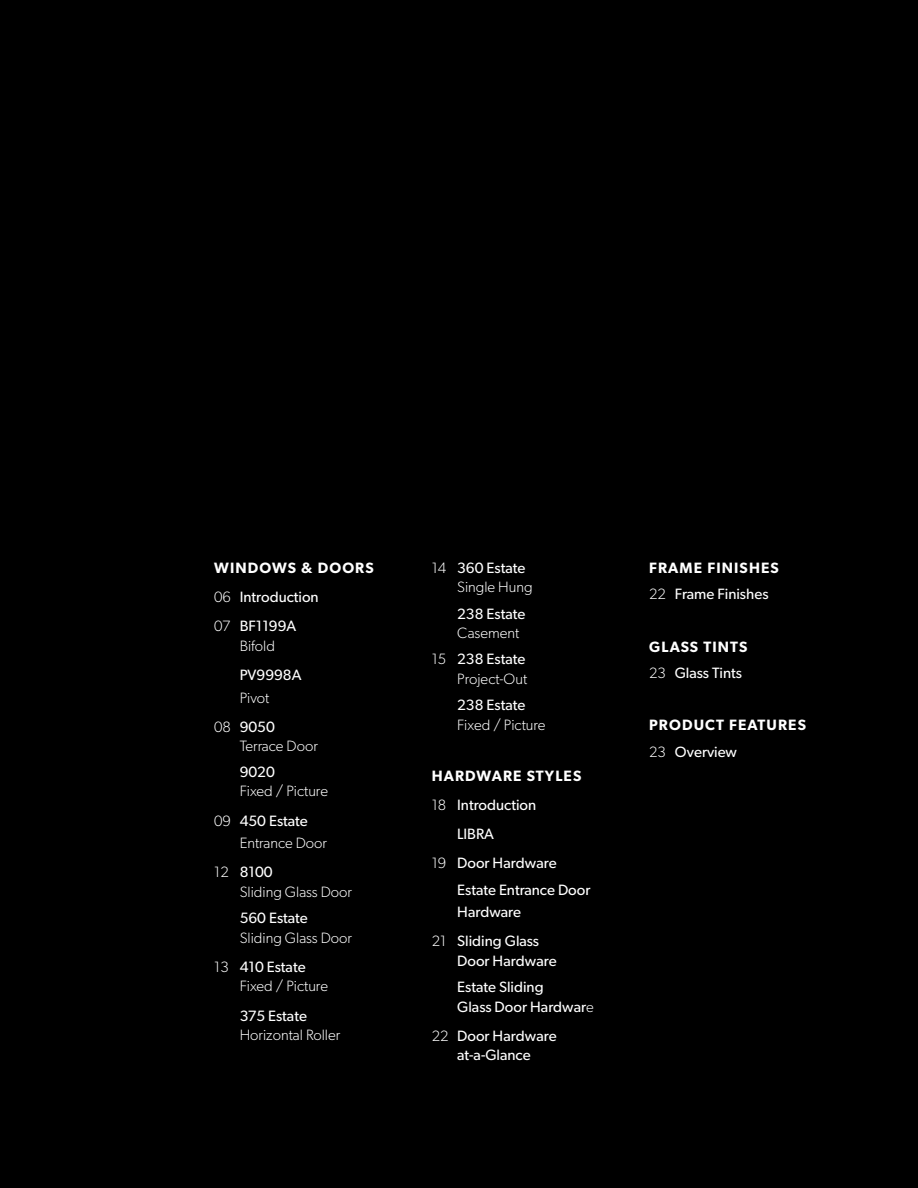
<style>
.page{position:relative;width:918px;height:1188px;background:#000}
.page>*{position:absolute;margin:0;border:0;box-sizing:border-box;transform-origin:0 0}
.t1{font:300 15px/19.5px "Gibson";color:#fff}
.t2{font:15px/19.5px "Gibson";color:#fff}
.t3{font:600 15px "Gibson";letter-spacing:.075em;color:#fff}
.s1{font-weight:300}
.s2{font-weight:400}
</style>
<div class="page">
<p class="t3" style="left:214px;top:559px;width:161px">WINDOWS &amp; DOORS</p>
<p class="t2" style="left:214px;top:587px;width:106px"><span class="s1">06</span> Introduction</p>
<p class="t1" style="left:214px;top:616px;width:84px;text-align:center">07 <span class="s2">BF1199A<br></span>Bifold</p>
<p class="t2" style="left:240px;top:664px;width:63px;line-height:22.5px">PV9998A<br><span class="s1">Pivot</span></p>
<p class="t2" style="left:214px;top:717px;width:62px"><span class="s1">08</span> 9050</p>
<p class="t1" style="left:240px;top:736px;width:80px">Terrace Door</p>
<p class="t1" style="left:240px;top:762px;width:90px"><span class="s2">9020<br></span>Fixed / Picture</p>
<p class="t1" style="left:240px;top:809px;width:89px;line-height:22.5px;text-indent:-26px">09 <span class="s2">450 Estate<br></span>Entrance Door</p>
<p class="t1" style="left:240px;top:862px;width:114px;text-indent:-26px">12 <span class="s2">8100<br></span>Sliding Glass Door</p>
<p class="t1" style="left:240px;top:908px;width:114px"><span class="s2">560 Estate<br></span>Sliding Glass Door</p>
<p class="t1" style="left:240px;top:957px;width:90px;text-indent:-26px">13 <span class="s2">410 Estate<br></span>Fixed / Picture</p>
<p class="t1" style="left:240px;top:1006px;width:102px"><span class="s2">375 Estate<br></span>Horizontal Roller</p>
<p class="t1" style="left:457px;top:558px;width:77px;text-indent:-26px">14 <span class="s2">360 Estate<br></span>Single Hung</p>
<p class="t2" style="left:457px;top:604px;width:70px">238 Estate<br><span class="s1">Casement</span></p>
<p class="t1" style="left:432px;top:649px;width:97px;text-align:right">15 <span class="s2">238 Estate<br></span>Project-Out</p>
<p class="t1" style="left:457px;top:695px;width:90px"><span class="s2">238 Estate<br></span>Fixed / Picture</p>
<p class="t3" style="left:432px;top:767px;width:151px">HARDWARE STYLES</p>
<p class="t2" style="left:432px;top:795px;width:106px"><span class="s1">18</span> Introduction</p>
<p class="t2" style="left:457px;top:824px;width:38px">LIBRA</p>
<p class="t2" style="left:432px;top:853px;width:126px"><span class="s1">19</span> Door Hardware</p>
<p class="t2" style="left:457px;top:878px;width:135px;line-height:22.5px">Estate Entrance Door<br>Hardware</p>
<p class="t2" style="left:457px;top:931px;width:101px;text-indent:-26px"><span class="s1">21</span> Sliding Glass<br>Door Hardware</p>
<p class="t2" style="left:457px;top:977px;width:138px">Estate Sliding<br>Glass Door Hardwar<span class="s1">e</span></p>
<p class="t2" style="left:432px;top:1026px;width:126px"><span class="s1">22</span> Door Hardware</p>
<p class="t2" style="left:457px;top:1045px;width:75px">at-a-Glance</p>
<p class="t3" style="left:649px;top:559px;width:131px">FRAME FINISHES</p>
<p class="t2" style="left:649px;top:584px;width:121px"><span class="s1">22</span> Frame Finishes</p>
<p class="t3" style="left:649px;top:638px;width:100px">GLASS TINTS</p>
<p class="t2" style="left:649px;top:663px;width:94px"><span class="s1">23</span> Glass Tints</p>
<p class="t3" style="left:649px;top:716px;width:158px">PRODUCT FEATURES</p>
<p class="t2" style="left:649px;top:742px;width:89px"><span class="s1">23</span> Overview</p>
</div>
